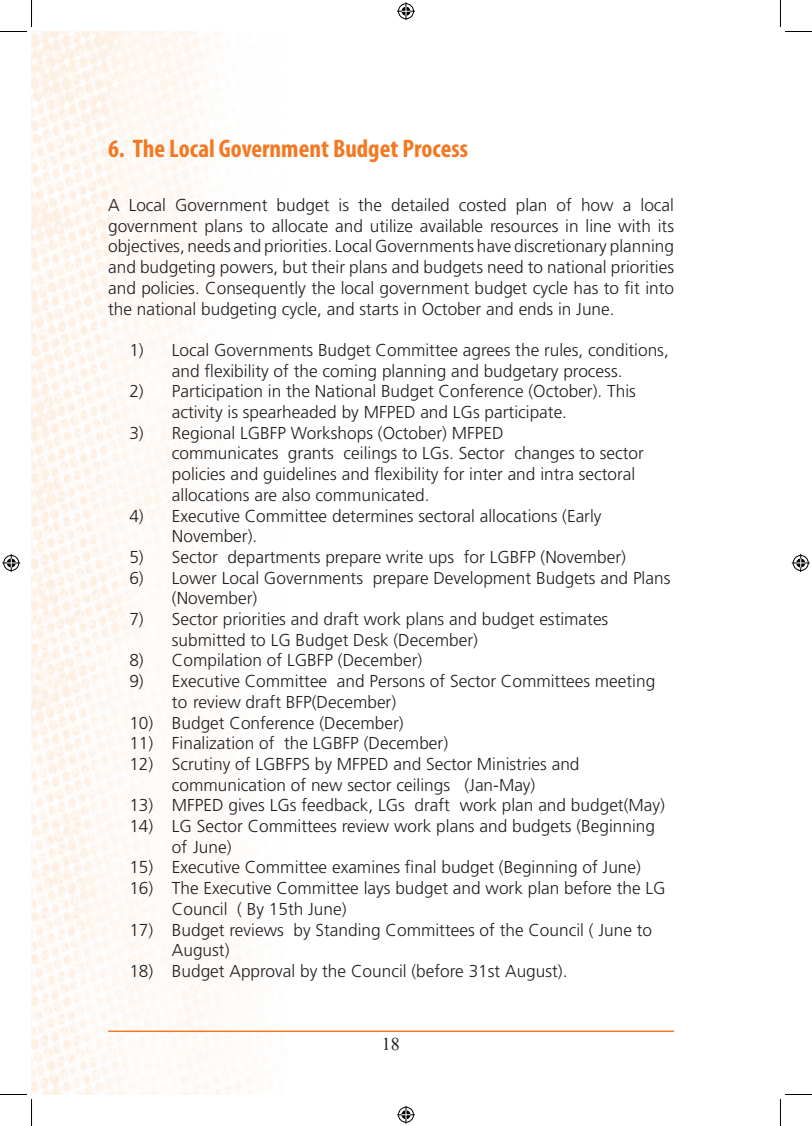
<style>
.page{position:relative;width:812px;height:1126px;background:#fff}
.page>*{position:absolute;margin:0;border:0;box-sizing:border-box;transform-origin:0 0}
.t1{font:700 condensed 25.5px "Myriad Pro";color:#f47821}
.t2{font:18px "Times New Roman";color:#231f20}
.t3{font:300 17.25px/20.7px "Frutiger";color:#231f20}
</style>
<div class="page">
<img style="left:32px;top:32px;width:254px;height:1062px">
<hr style="left:108px;top:1031px;width:566px;height:1px;background:#f47821">
<svg style="left:0;top:0;width:32px;height:32px"></svg>
<svg style="left:0;top:1094px;width:32px;height:32px"></svg>
<svg style="left:780px;top:0;width:31px;height:32px"></svg>
<svg style="left:780px;top:1094px;width:31px;height:32px"></svg>
<svg style="left:397px;top:2px;width:18px;height:18px"></svg>
<svg style="left:397px;top:1106px;width:18px;height:18px"></svg>
<svg style="left:2px;top:554px;width:18px;height:18px"></svg>
<svg style="left:791px;top:554px;width:18px;height:18px"></svg>
<h1 class="t1" style="left:108px;top:132px;width:361px">6. The Local Government Budget Process</h1>
<p class="t3" style="left:108px;top:195px;width:567px;text-align:justify">A Local Government budget is the detailed costed plan of how a local government plans to allocate and utilize available resources in line with its objectives, needs and priorities. Local Governments have discretionary planning and budgeting powers, but their plans and budgets need to national priorities and policies. Consequently the local government budget cycle has to fit into the national budgeting cycle, and starts in October and ends in June.</p>
<p class="t3" style="left:129px;top:340px;width:540px;text-align:center">1) Local Governments Budget Committee agrees the rules, conditions, and flexibility of the coming planning and budgetary process.</p>
<p class="t3" style="left:172px;top:381px;width:465px;text-indent:-43px">2) Participation in the National Budget Conference (October). This activity is spearheaded by MFPED and LGs participate.</p>
<p class="t3" style="left:172px;top:423px;width:473px;text-indent:-43px">3) Regional LGBFP Workshops (October) MFPED<br>communicates grants ceilings to LGs. Sector changes to sector policies and guidelines and flexibility for inter and intra sectoral allocations are also communicated.</p>
<p class="t3" style="left:172px;top:506px;width:431px;text-indent:-43px">4) Executive Committee determines sectoral allocations (Early<br>November).</p>
<p class="t3" style="left:129px;top:547px;width:498px">5) Sector departments prepare write ups for LGBFP (November)</p>
<p class="t3" style="left:172px;top:568px;width:500px;text-indent:-43px">6) Lower Local Governments prepare Development Budgets and Plans (November)</p>
<p class="t3" style="left:172px;top:609px;width:438px;text-indent:-43px">7) Sector priorities and draft work plans and budget estimates submitted to LG Budget Desk (December)</p>
<p class="t3" style="left:129px;top:650px;width:294px">8) Compilation of LGBFP (December)</p>
<p class="t3" style="left:172px;top:671px;width:485px;text-indent:-43px">9) Executive Committee and Persons of Sector Committees meeting to review draft BFP(December)</p>
<p class="t3" style="left:129px;top:713px;width:276px">10) Budget Conference (December)</p>
<p class="t3" style="left:129px;top:733px;width:320px">11) Finalization of the LGBFP (December)</p>
<p class="t3" style="left:129px;top:754px;width:451px;text-align:center">12) Scrutiny of LGBFPS by MFPED and Sector Ministries and communication of new sector ceilings (Jan-May)</p>
<p class="t3" style="left:129px;top:795px;width:537px">13) MFPED gives LGs feedback, LGs draft work plan and budget(May)</p>
<p class="t3" style="left:172px;top:816px;width:484px;text-indent:-43px">14) LG Sector Committees review work plans and budgets (Beginning of June)</p>
<p class="t3" style="left:129px;top:857px;width:513px">15) Executive Committee examines final budget (Beginning of June)</p>
<p class="t3" style="left:172px;top:878px;width:495px;text-indent:-43px">16) The Executive Committee lays budget and work plan before the LG<br>Council ( By 15th June)</p>
<p class="t3" style="left:172px;top:920px;width:481px;text-indent:-43px">17) Budget reviews by Standing Committees of the Council ( June to<br>August)</p>
<p class="t3" style="left:129px;top:961px;width:439px">18) Budget Approval by the Council (before 31st August).</p>
<p class="t2" style="left:381px;top:1032px;width:9px">18</p>
</div>
